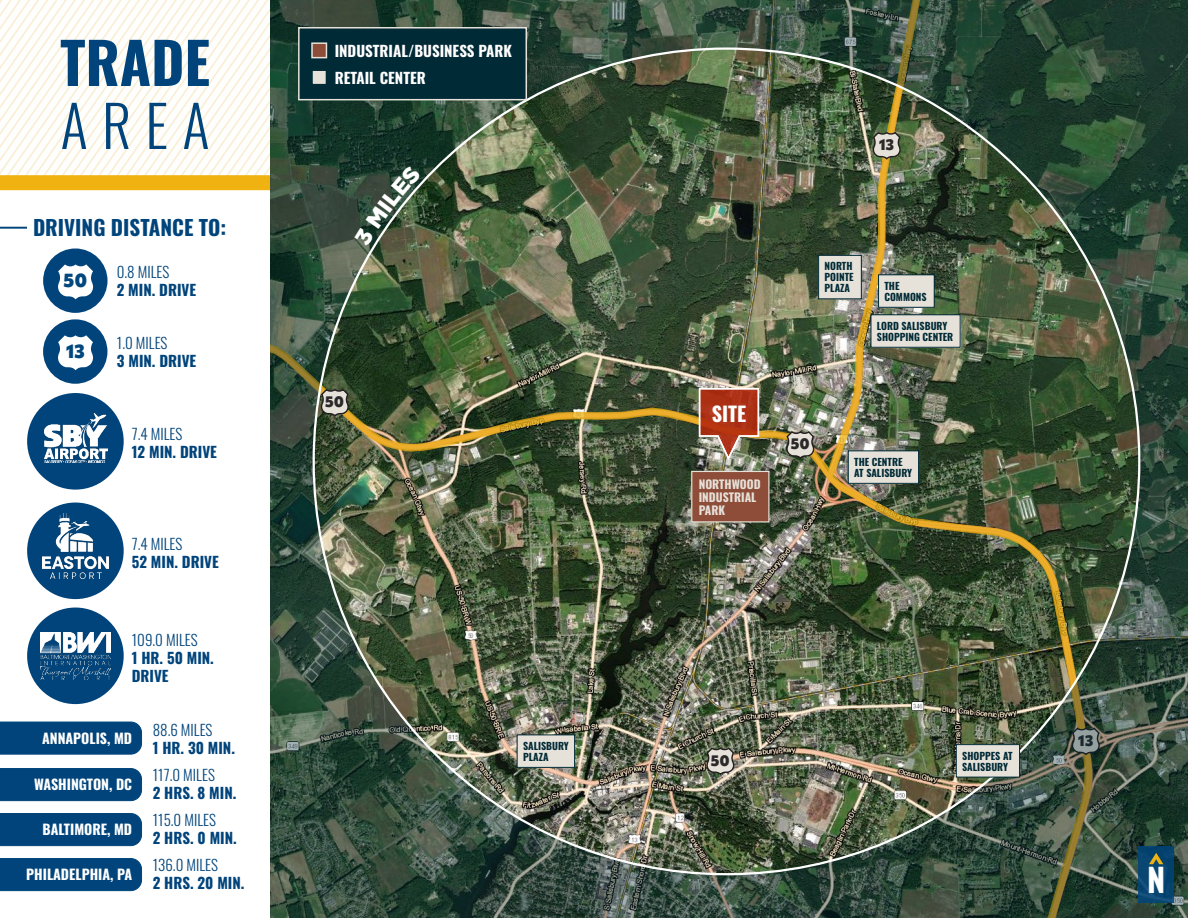
<style>
.page{position:relative;width:1188px;height:918px;background:#fff}
.page>*{position:absolute;margin:0;border:0;box-sizing:border-box;transform-origin:0 0}
.t1{font:700 57px "Oswald";color:#00447b}
.t2{font:300 57px "Oswald";color:#00447b}
.t3{font:700 32.4px "Oswald";color:#fff}
.t4{font:700 21px "Oswald";color:#00447b}
.t5{font:700 20.25px "Oswald";color:#fff}
.t6{font:900 18.75px "Apparat";color:#00477e}
.t7{font:700 15px/18px "Oswald";color:#00447b}
.t8{font:300 15px "Oswald";color:#00447b}
.t9{font:700 15px "Oswald";color:#fff}
.t10{font:900 15px "Apparat";color:#2b292a}
.t11{font:700 14.1px "Oswald";color:#fff}
.t12{font:700 11.85px "Oswald";color:#e6e2d9}
.t13{font:700 10.05px "Oswald";color:#002a36}
</style>
<div class="page">
<img style="left:0;top:0;width:270px;height:175px">
<img style="left:270px;top:0;width:918px;height:918px">
<div style="left:1139px;top:846px;width:35px;height:57px;background:linear-gradient(to bottom,#05426d,#0e4a76)"></div>
<svg style="left:1149px;top:853px;width:14px;height:11px"></svg>
<div style="left:0;top:175px;width:270px;height:15px;background:#efb211"></div>
<div style="left:298px;top:27px;width:229px;height:73px;background:#002a36;border:2px solid #e6e2d9"></div>
<div style="left:311px;top:42px;width:16px;height:16px;background:#8e4d39;border:2px solid #e6e2d9"></div>
<div style="left:311px;top:69px;width:16px;height:16px;background:#e6e2d9;border:2px solid #002a36"></div>
<svg style="left:698px;top:387px;width:62px;height:75px;background:#a95f48"></svg>
<hr style="left:0;top:227px;width:27px;height:2px;background:#00447b">
<div style="left:27px;top:503px;width:97px;height:96px;background:#00447b;border-radius:50%"></div>
<div style="left:0;top:722px;width:142px;height:33px;background:#00447b"></div>
<div style="left:0;top:768px;width:142px;height:33px;background:#00447b"></div>
<div style="left:0;top:813px;width:142px;height:33px;background:#00447b"></div>
<div style="left:0;top:858px;width:142px;height:33px;background:#00447b"></div>
<svg style="left:320px;top:388px;width:30px;height:30px"></svg>
<svg style="left:785px;top:430px;width:30px;height:30px"></svg>
<svg style="left:872px;top:131px;width:30px;height:30px"></svg>
<svg style="left:705px;top:746px;width:30px;height:30px"></svg>
<div style="left:27px;top:608px;width:97px;height:96px;background:#00447b;border-radius:50%"></div>
<img style="left:40px;top:632px;width:71px;height:47px">
<div style="left:43px;top:248px;width:65px;height:65px;background:#00447b;border-radius:50%"></div>
<svg style="left:58px;top:264px;width:36px;height:36px"></svg>
<div style="left:43px;top:319px;width:64px;height:65px;background:#00447b;border-radius:50%"></div>
<svg style="left:58px;top:335px;width:35px;height:36px"></svg>
<div style="left:27px;top:393px;width:97px;height:97px;background:#00447b;border-radius:50%"></div>
<img style="left:44px;top:413px;width:63px;height:50px">
<img style="left:43px;top:513px;width:66px;height:65px">
<div style="left:848px;top:451px;width:71px;height:32px;background:#e6e2d9"></div>
<div style="left:848px;top:450px;width:71px;height:34px;border:1px solid #002a36"></div>
<div style="left:692px;top:471px;width:77px;height:51px;background:#8e4d39"></div>
<div style="left:691px;top:471px;width:79px;height:52px;border:1px solid #e6e2d9"></div>
<div style="left:517px;top:735px;width:58px;height:32px;background:#e6e2d9"></div>
<div style="left:517px;top:734px;width:58px;height:34px;border:1px solid #002a36"></div>
<div style="left:956px;top:745px;width:64px;height:32px;background:#e6e2d9"></div>
<div style="left:956px;top:744px;width:64px;height:34px;border:1px solid #002a36"></div>
<div style="left:879px;top:275px;width:55px;height:32px;background:#e6e2d9"></div>
<div style="left:878px;top:274px;width:57px;height:34px;border:1px solid #002a36"></div>
<div style="left:819px;top:255px;width:42px;height:44px;background:#e6e2d9"></div>
<div style="left:818px;top:255px;width:44px;height:44px;border:1px solid #002a36"></div>
<div style="left:871px;top:315px;width:89px;height:32px;background:#e6e2d9"></div>
<div style="left:870px;top:314px;width:91px;height:34px;border:1px solid #002a36"></div>
<svg style="left:354px;top:165px;width:67px;height:82px;background:#3e5341"></svg>
<p class="t1" style="left:60px;top:33px;width:151px">TRADE</p>
<p class="t2" style="left:61px;top:75px;width:150px">AREA</p>
<p class="t4" style="left:33px;top:217px;width:195px">DRIVING DISTANCE TO:</p>
<p class="t8" style="left:117px;top:259px;width:54px">0.8 MILES</p>
<p class="t7" style="left:117px;top:282px;width:81px">2 MIN. DRIVE</p>
<p class="t6" style="left:64px;top:269px;width:25px">50</p>
<p class="t6" style="left:66px;top:340px;width:20px">13</p>
<p class="t8" style="left:117px;top:329px;width:52px">1.0 MILES</p>
<p class="t7" style="left:117px;top:353px;width:81px">3 MIN. DRIVE</p>
<p class="t8" style="left:132px;top:421px;width:52px">7.4 MILES</p>
<p class="t7" style="left:132px;top:444px;width:87px">12 MIN. DRIVE</p>
<p class="t8" style="left:132px;top:530px;width:52px">7.4 MILES</p>
<p class="t7" style="left:132px;top:554px;width:89px">52 MIN. DRIVE</p>
<p class="t8" style="left:132px;top:626px;width:67px">109.0 MILES</p>
<p class="t7" style="left:132px;top:650px;width:84px">1 HR. 50 MIN.<br>DRIVE</p>
<p class="t11" style="left:42px;top:731px;width:92px">ANNAPOLIS, MD</p>
<p class="t11" style="left:34px;top:777px;width:100px">WASHINGTON, DC</p>
<p class="t11" style="left:43px;top:822px;width:91px">BALTIMORE, MD</p>
<p class="t11" style="left:26px;top:867px;width:107px">PHILADELPHIA, PA</p>
<p class="t8" style="left:153px;top:716px;width:61px">88.6 MILES</p>
<p class="t7" style="left:153px;top:740px;width:84px">1 HR. 30 MIN.</p>
<p class="t8" style="left:153px;top:761px;width:64px">117.0 MILES</p>
<p class="t7" style="left:153px;top:785px;width:85px">2 HRS. 8 MIN.</p>
<p class="t8" style="left:153px;top:806px;width:65px">115.0 MILES</p>
<p class="t7" style="left:153px;top:830px;width:86px">2 HRS. 0 MIN.</p>
<p class="t8" style="left:153px;top:851px;width:67px">136.0 MILES</p>
<p class="t7" style="left:153px;top:875px;width:93px">2 HRS. 20 MIN.</p>
<p class="t9" style="left:335px;top:43px;width:179px">INDUSTRIAL/BUSINESS PARK</p>
<p class="t9" style="left:335px;top:70px;width:93px">RETAIL CENTER</p>
<p class="t10" style="left:325px;top:392px;width:21px">50</p>
<p class="t10" style="left:879px;top:135px;width:16px">13</p>
<p class="t5" style="left:712px;top:403px;width:36px">SITE</p>
<p class="t12" style="left:699px;top:478px;width:63px">NORTHWOOD</p>
<p class="t12" style="left:699px;top:491px;width:59px">INDUSTRIAL</p>
<p class="t12" style="left:699px;top:504px;width:28px">PARK</p>
<p class="t13" style="left:825px;top:261px;width:30px">NORTH</p>
<p class="t13" style="left:825px;top:272px;width:31px">POINTE</p>
<p class="t13" style="left:825px;top:283px;width:27px">PLAZA</p>
<p class="t13" style="left:884px;top:280px;width:17px">THE</p>
<p class="t13" style="left:884px;top:291px;width:44px">COMMONS</p>
<p class="t13" style="left:877px;top:320px;width:72px">LORD SALISBURY</p>
<p class="t13" style="left:877px;top:331px;width:78px">SHOPPING CENTER</p>
<p class="t10" style="left:791px;top:435px;width:21px">50</p>
<p class="t13" style="left:854px;top:456px;width:50px">THE CENTRE</p>
<p class="t13" style="left:854px;top:467px;width:59px">AT SALISBURY</p>
<p class="t13" style="left:523px;top:740px;width:47px">SALISBURY</p>
<p class="t13" style="left:523px;top:752px;width:27px">PLAZA</p>
<p class="t13" style="left:962px;top:750px;width:52px">SHOPPES AT</p>
<p class="t13" style="left:962px;top:761px;width:47px">SALISBURY</p>
<p class="t10" style="left:711px;top:751px;width:21px">50</p>
<p class="t10" style="left:1078px;top:731px;width:16px">13</p>
<p class="t3" style="left:1147px;top:863px;width:20px">N</p>
</div>
